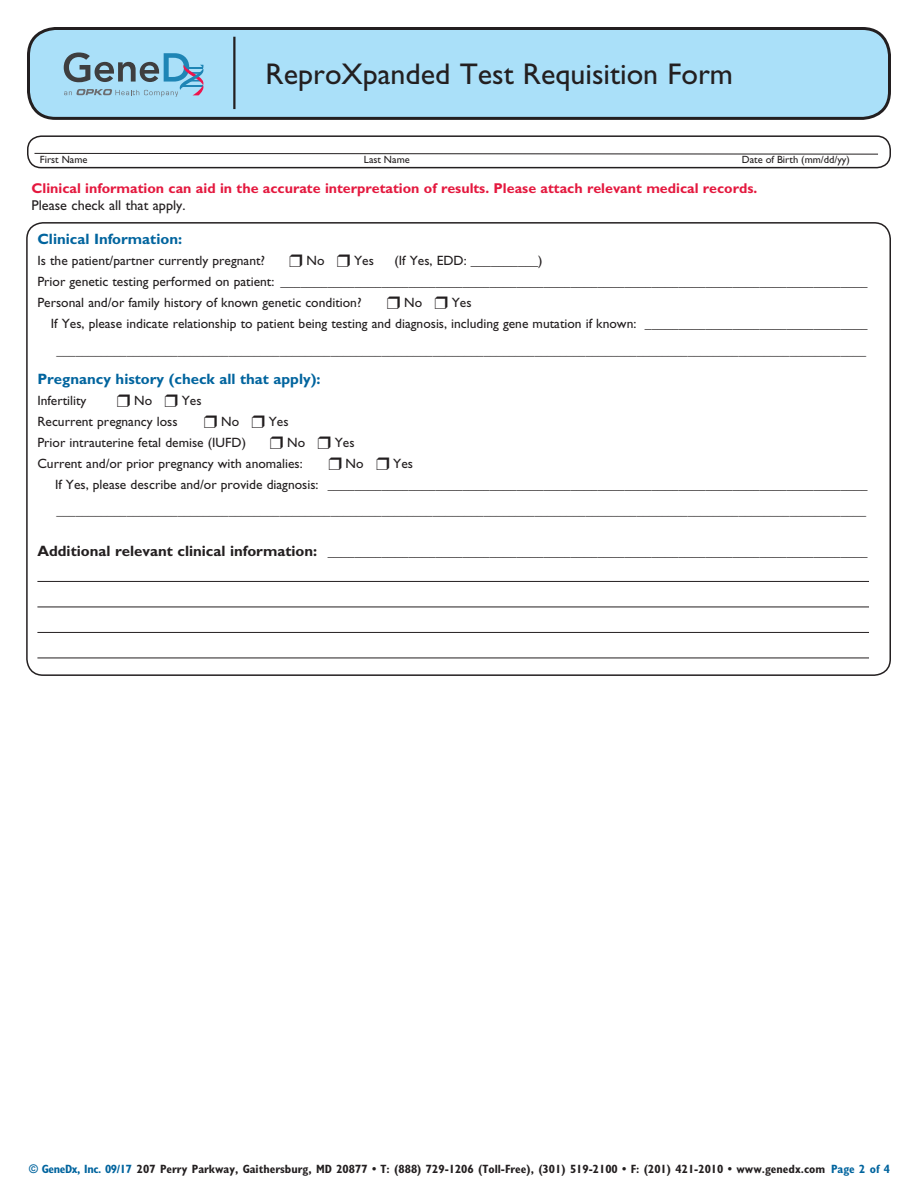
<style>
.page{position:relative;width:918px;height:1188px;background:#fff}
.page>*{position:absolute;margin:0;border:0;box-sizing:border-box;transform-origin:0 0}
.t1{font:30px "Gill Sans";color:#231f20}
.t2{font:700 15px "Gill Sans";color:#00649e}
.text_2{font:700 14.25px "Gill Sans";color:#e4183e}
.text_2-2{font:14.25px "Gill Sans";color:#231f20}
.t3{font:13.5px "Gill Sans";color:#231f20}
.t4{font:700 12.75px "Gill Sans";color:#231f20}
.sub_1{font:700 condensed 12px "Gill Sans";color:#231f20}
.sub_1-2{font:700 condensed 12px "Gill Sans";color:#00649e}
.t5{font:10.5px "Gill Sans";color:#231f20}
.s1{font-weight:700;font-size:15px}
.s2{color:#00649e}
</style>
<div class="page">
<hr style="left:37px;top:581px;width:832px;height:1px;background:#231f20">
<hr style="left:37px;top:607px;width:832px;height:1px;background:#231f20">
<hr style="left:37px;top:632px;width:832px;height:1px;background:#231f20">
<hr style="left:37px;top:658px;width:832px;height:1px;background:#231f20">
<div style="left:27px;top:135px;width:864px;height:33px;border:2px solid #231f20;border-radius:13px"></div>
<svg style="left:34px;top:153px;width:844px;height:2px;background:#918f8f"></svg>
<div style="left:28px;top:28px;width:861px;height:90px;background:#aae0f9;border-radius:27px"></div>
<div style="left:27px;top:27px;width:864px;height:93px;border:3px solid #231f20;border-radius:27px"></div>
<hr style="left:233px;top:37px;width:3px;height:72px;background:#231f20">
<svg style="left:64px;top:53px;width:140px;height:44px"></svg>
<p class="t1" style="left:266px;top:57px;width:469px">ReproXpanded Test Requisition Form</p>
<p class="t5" style="left:40px;top:153px;width:49px">First Name</p>
<p class="t5" style="left:364px;top:153px;width:47px">Last Name</p>
<p class="t5" style="left:742px;top:153px;width:110px">Date of Birth (mm/dd/yy)</p>
<p class="text_2" style="left:32px;top:180px;width:727px">Clinical information can aid in the accurate interpretation of results. Please attach relevant medical records.</p>
<p class="text_2-2" style="left:32px;top:197px;width:156px">Please check all that apply.</p>
<p class="t2" style="left:37px;top:230px;width:146px">Clinical Information:</p>
<p class="t3" style="left:37px;top:253px;width:229px">Is the patient/partner currently pregnant?</p>
<p class="t3" style="left:307px;top:253px;width:19px">No</p>
<p class="t3" style="left:354px;top:253px;width:21px">Yes</p>
<p class="t3" style="left:395px;top:253px;width:150px">(If Yes, EDD: __________)</p>
<p class="t3" style="left:37px;top:274px;width:832px">Prior genetic testing performed on patient: _______________________________________________________________________________________</p>
<p class="t3" style="left:37px;top:295px;width:326px">Personal and/or family history of known genetic condition?</p>
<p class="t3" style="left:404px;top:295px;width:19px">No</p>
<p class="t3" style="left:452px;top:295px;width:21px">Yes</p>
<p class="t3" style="left:51px;top:316px;width:818px">If Yes, please indicate relationship to patient being testing and diagnosis, including gene mutation if known: _________________________________</p>
<p class="t4" style="left:57px;top:343px;width:811px">_______________________________________________________________________________________________________________________________</p>
<p class="t2" style="left:37px;top:370px;width:285px">Pregnancy history (check all that apply):</p>
<p class="t3" style="left:37px;top:393px;width:51px">Infertility</p>
<p class="t3" style="left:134px;top:393px;width:19px">No</p>
<p class="t3" style="left:182px;top:393px;width:21px">Yes</p>
<p class="t3" style="left:37px;top:414px;width:142px">Recurrent pregnancy loss</p>
<p class="t3" style="left:221px;top:414px;width:19px">No</p>
<p class="t3" style="left:269px;top:414px;width:21px">Yes</p>
<p class="t3" style="left:37px;top:435px;width:210px">Prior intrauterine fetal demise (IUFD)</p>
<p class="t3" style="left:287px;top:435px;width:19px">No</p>
<p class="t3" style="left:335px;top:435px;width:21px">Yes</p>
<p class="t3" style="left:37px;top:456px;width:267px">Current and/or prior pregnancy with anomalies:</p>
<p class="t3" style="left:346px;top:456px;width:19px">No</p>
<p class="t3" style="left:393px;top:456px;width:21px">Yes</p>
<p class="t3" style="left:55px;top:477px;width:814px">If Yes, please describe and/or provide diagnosis: ________________________________________________________________________________</p>
<p class="t4" style="left:57px;top:503px;width:811px">_______________________________________________________________________________________________________________________________</p>
<p class="t3" style="left:37px;top:543px;width:832px"><span class="s1">Additional relevant clinical information:</span> ________________________________________________________________________________</p>
<p class="sub_1" style="left:29px;top:1161px;width:798px"><span class="s2">© GeneDx, Inc. 09/17</span> 207 Perry Parkway, Gaithersburg, MD 20877 • T: (888) 729-1206 (Toll-Free), (301) 519-2100 • F: (201) 421-2010 • www.genedx.com</p>
<p class="sub_1-2" style="left:831px;top:1161px;width:61px">Page 2 of 4</p>
</div>
